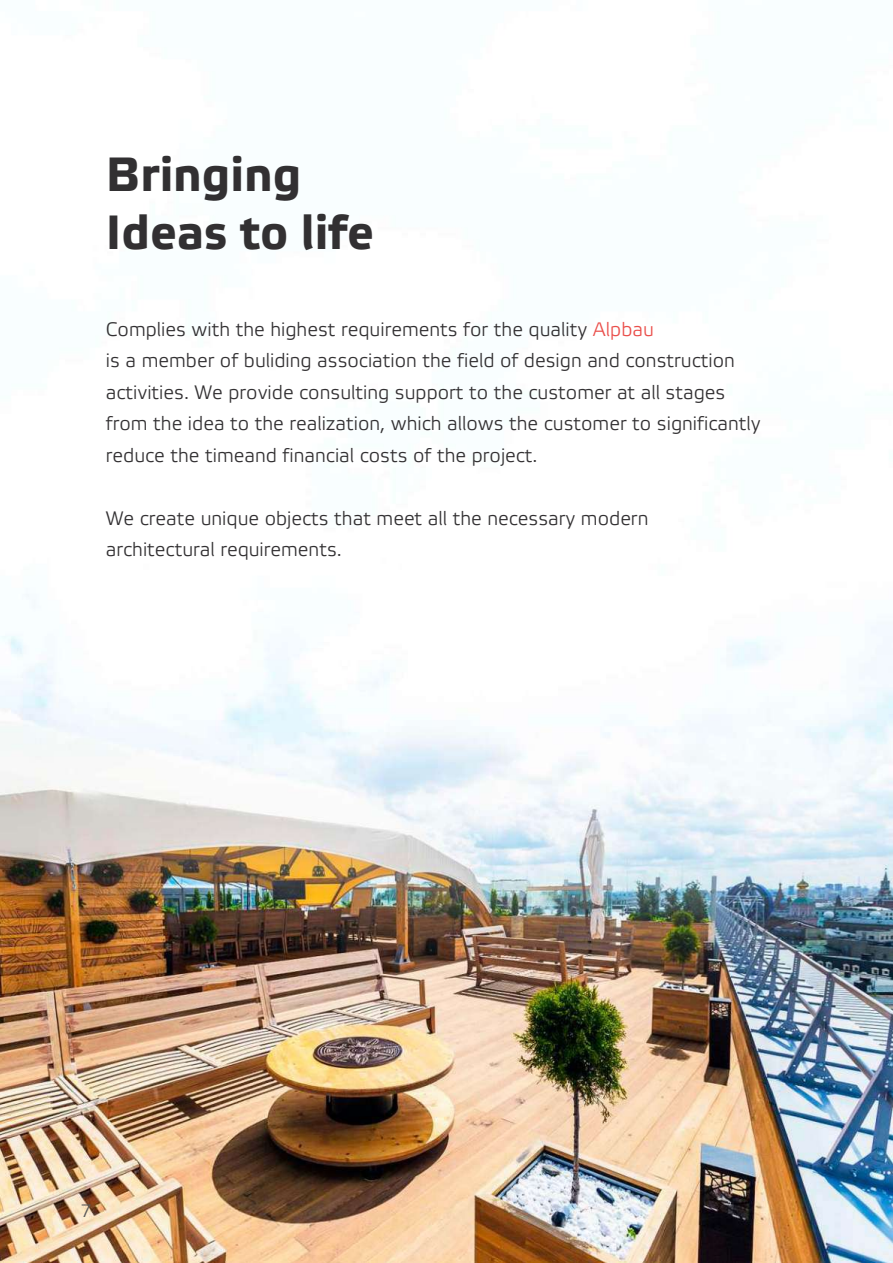
<style>
.page{position:relative;width:893px;height:1263px;background:#fff}
.page>*{position:absolute;margin:0;border:0;box-sizing:border-box;transform-origin:0 0}
.t1{font:700 48px/57.6px "Elektra Text Pro";color:#323032}
.t2{font:19.5px/31.5px "Elektra Light Pro";color:#323032}
.t3{font:18px "Elektra Light Pro";color:#5a5959}
.s1{color:#ea4e4a}
</style>
<div class="page">
<img style="left:0;top:594px;width:893px;height:669px">
<h1 class="t1" style="left:106px;top:150px;width:269px">Bringing<br>Ideas to life</h1>
<p class="t2" style="left:106px;top:314px;width:656px">Complies with the highest requirements for the quality <span class="s1">Alpbau<br></span>is a member of buliding association the field of design and construction activities. We provide consulting support to the customer at all stages from the idea to the realization, which allows the customer to significantly reduce the timeand financial costs of the project.</p>
<p class="t2" style="left:106px;top:503px;width:544px">We create unique objects that meet all the necessary modern architectural requirements.</p>
<p class="t3" style="left:80px;top:1203px;width:13px">7</p>
</div>
